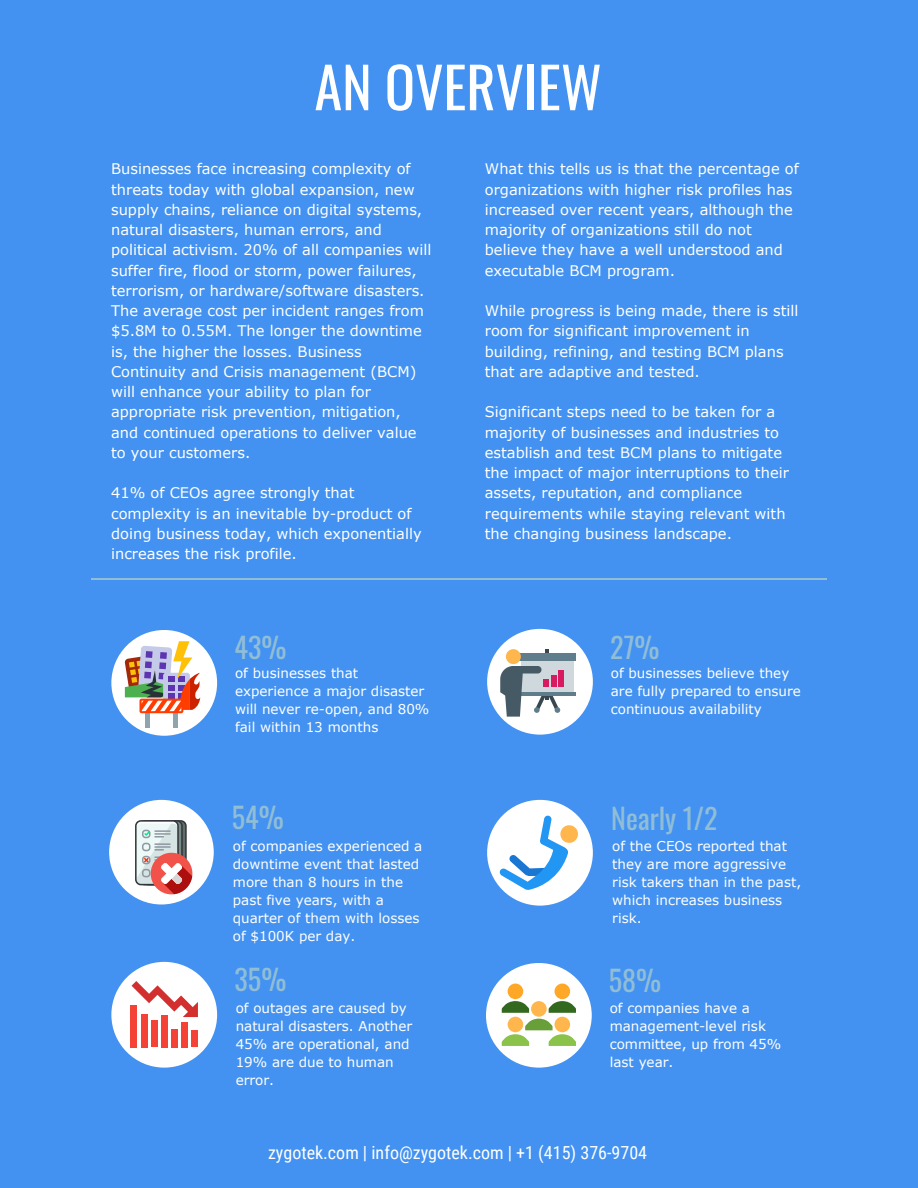
<style>
.page{position:relative;width:918px;height:1188px;background:#4392f1}
.page>*{position:absolute;margin:0;border:0;box-sizing:border-box;transform-origin:0 0}
.t1{font:56.25px "Oswald";color:#fff}
.t2{font:28.2px "Oswald";color:#91bed6}
.t3{font:18px "Roboto Condensed";color:#fff}
.t4{font:14.7px/20.2px "Verdana";color:#fff}
.t5{font:13.5px/18px "Verdana";color:#fff}
</style>
<div class="page">
<div style="left:109px;top:800px;width:105px;height:104px;background:#fff;border-radius:50%"></div>
<div style="left:111px;top:962px;width:106px;height:106px;background:#fff;border-radius:50%"></div>
<div style="left:487px;top:800px;width:106px;height:106px;background:#fff;border-radius:50%"></div>
<div style="left:486px;top:963px;width:106px;height:105px;background:#fff;border-radius:50%"></div>
<hr style="left:91px;top:578px;width:736px;height:1px;background:#91bed6">
<div style="left:111px;top:630px;width:106px;height:106px;background:#fff;border-radius:50%"></div>
<div style="left:487px;top:629px;width:106px;height:106px;background:#fff;border-radius:50%"></div>
<svg style="left:500px;top:816px;width:78px;height:74px"></svg>
<div style="left:135px;top:820px;width:44px;height:65px;border:2px solid #33363a;border-radius:5px"></div>
<svg style="left:136px;top:821px;width:56px;height:73px"></svg>
<hr style="left:545px;top:649px;width:4px;height:51px;background:#37474f">
<div style="left:521px;top:655px;width:52px;height:39px;background:#cfd8dc"></div>
<svg style="left:534px;top:696px;width:27px;height:17px"></svg>
<div style="left:519px;top:653px;width:56px;height:7px;background:#607d8b"></div>
<hr style="left:519px;top:692px;width:56px;height:4px;background:#607d8b">
<div style="left:506px;top:649px;width:15px;height:15px;background:#ffb74d;border-radius:50%"></div>
<div style="left:510px;top:666px;width:32px;height:7px;background:#455a64;border-radius:4px"></div>
<svg style="left:500px;top:666px;width:23px;height:51px"></svg>
<div style="left:558px;top:670px;width:6px;height:17px;background:#d81b60"></div>
<div style="left:551px;top:675px;width:6px;height:12px;background:#d81b60"></div>
<div style="left:543px;top:679px;width:6px;height:8px;background:#d81b60"></div>
<div style="left:508px;top:984px;width:15px;height:15px;background:#ffa726;border-radius:50%"></div>
<div style="left:555px;top:984px;width:15px;height:15px;background:#ffa726;border-radius:50%"></div>
<svg style="left:502px;top:1001px;width:27px;height:12px"></svg>
<svg style="left:549px;top:1001px;width:27px;height:12px"></svg>
<div style="left:508px;top:1017px;width:15px;height:15px;background:#ffb74d;border-radius:50%"></div>
<div style="left:555px;top:1017px;width:15px;height:15px;background:#ffb74d;border-radius:50%"></div>
<div style="left:531px;top:1001px;width:16px;height:16px;background:#ffb74d;border-radius:50%"></div>
<svg style="left:502px;top:1019px;width:74px;height:27px"></svg>
<hr style="left:146px;top:711px;width:4px;height:17px;background:#90a4ae">
<hr style="left:173px;top:711px;width:4px;height:17px;background:#90a4ae">
<svg style="left:125px;top:641px;width:75px;height:72px"></svg>
<div style="left:191px;top:1031px;width:7px;height:16px;background:#f44336"></div>
<div style="left:181px;top:1022px;width:7px;height:25px;background:#f44336"></div>
<div style="left:171px;top:1029px;width:7px;height:18px;background:#f44336"></div>
<div style="left:161px;top:1015px;width:7px;height:32px;background:#f44336"></div>
<div style="left:151px;top:1020px;width:7px;height:27px;background:#f44336"></div>
<div style="left:141px;top:1014px;width:6px;height:33px;background:#f44336"></div>
<div style="left:131px;top:1005px;width:6px;height:42px;background:#f44336"></div>
<svg style="left:132px;top:981px;width:66px;height:36px"></svg>
<h1 class="t1" style="left:314px;top:37px;width:289px">AN OVERVIEW</h1>
<p class="t4" style="left:111px;top:159px;width:322px">Businesses face increasing complexity of threats today with global expansion, new supply chains, reliance on digital systems, natural disasters, human errors, and political activism. 20% of all companies will suffer fire, flood or storm, power failures, terrorism, or hardware/software disasters.<br>The average cost per incident ranges from $5.8M to 0.55M. The longer the downtime is, the higher the losses. Business Continuity and Crisis management (BCM) will enhance your ability to plan for appropriate risk prevention, mitigation, and continued operations to deliver value to your customers.</p>
<p class="t4" style="left:111px;top:483px;width:312px">41% of CEOs agree strongly that complexity is an inevitable by-product of doing business today, which exponentially increases the risk profile.</p>
<h2 class="t2" style="left:235px;top:623px;width:54px">43%</h2>
<p class="t5" style="left:235px;top:664px;width:196px">of businesses that experience a major disaster will never re-open, and 80% fail within 13 months</p>
<h2 class="t2" style="left:232px;top:793px;width:54px">54%</h2>
<p class="t5" style="left:233px;top:836px;width:191px">of companies experienced a downtime event that lasted more than 8 hours in the past five years, with a quarter of them with losses of $100K per day.</p>
<h2 class="t2" style="left:235px;top:955px;width:53px">35%</h2>
<p class="t5" style="left:236px;top:998px;width:178px">of outages are caused by natural disasters. Another<br>45% are operational, and<br>19% are due to human error.</p>
<p class="t4" style="left:485px;top:159px;width:316px">What this tells us is that the percentage of organizations with higher risk profiles has increased over recent years, although the majority of organizations still do not believe they have a well understood and executable BCM program.</p>
<p class="t4" style="left:485px;top:301px;width:315px">While progress is being made, there is still room for significant improvement in building, refining, and testing BCM plans that are adaptive and tested.</p>
<p class="t4" style="left:485px;top:402px;width:306px">Significant steps need to be taken for a majority of businesses and industries to establish and test BCM plans to mitigate the impact of major interruptions to their assets, reputation, and compliance requirements while staying relevant with the changing business landscape.</p>
<h2 class="t2" style="left:610px;top:623px;width:51px">27%</h2>
<p class="t5" style="left:611px;top:664px;width:192px">of businesses believe they are fully prepared to ensure continuous availability</p>
<h2 class="t2" style="left:611px;top:794px;width:108px">Nearly 1/2</h2>
<p class="t5" style="left:612px;top:836px;width:190px">of the CEOs reported that they are more aggressive risk takers than in the past, which increases business risk.</p>
<h2 class="t2" style="left:609px;top:956px;width:54px">58%</h2>
<p class="t5" style="left:610px;top:998px;width:173px">of companies have a management-level risk committee, up from 45% last year.</p>
<p class="t3" style="left:268px;top:1140px;width:381px">zygotek.com | info@zygotek.com | +1 (415) 376-9704</p>
</div>
